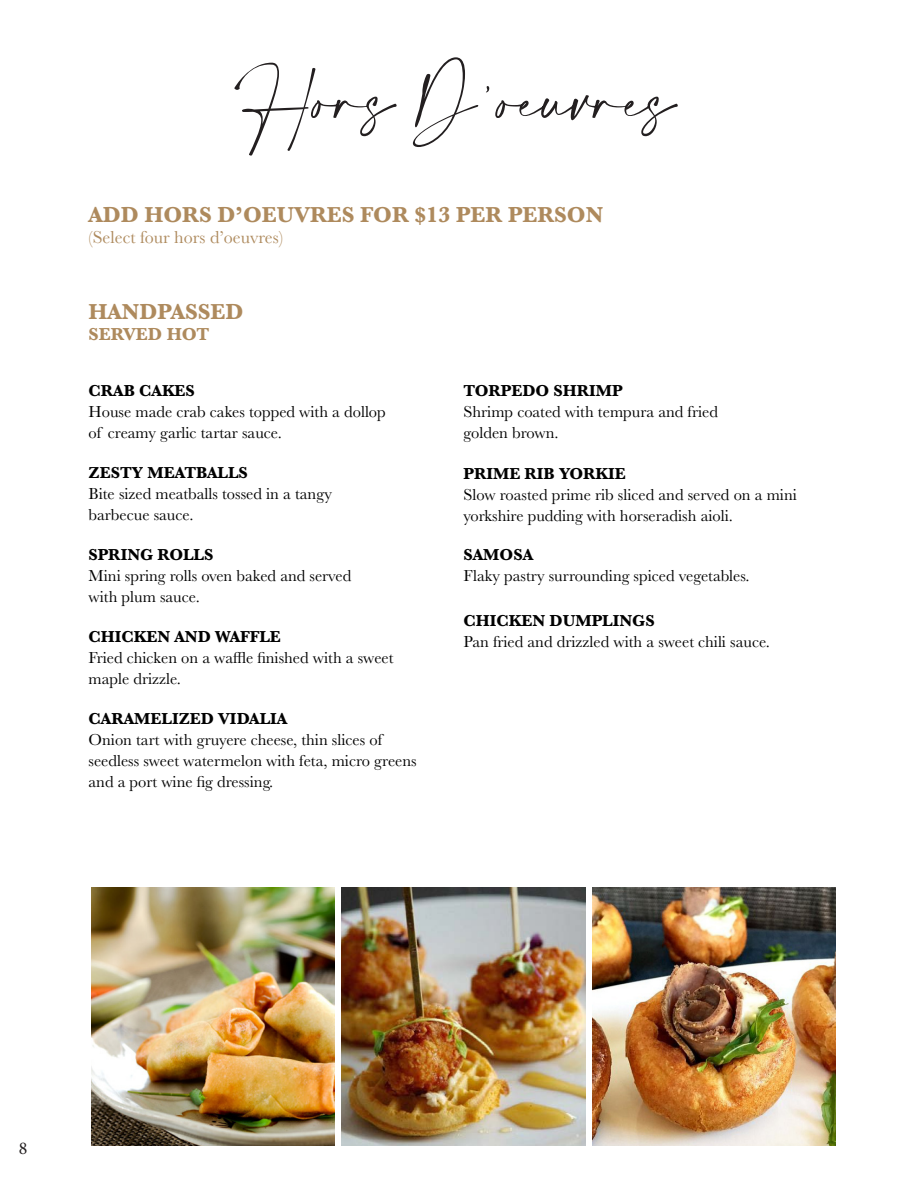
<style>
.page{position:relative;width:918px;height:1188px;background:#fff}
.page>*{position:absolute;margin:0;border:0;box-sizing:border-box;transform-origin:0 0}
.t1{font:700 22.5px "Baskerville";color:#ae8a5d}
.t2{font:18px "Baskerville";color:#ae8a5d}
.t3{font:700 18px "Baskerville";color:#ae8a5d}
.t4{font:18px "Minion Pro";color:#231f20}
.t5{font:16.5px/21px "Baskerville";color:#000}
.t6{font:700 16.5px "Baskerville";color:#000}
</style>
<div class="page">
<svg style="left:234px;top:57px;width:444px;height:99px"></svg>
<img style="left:91px;top:887px;width:244px;height:259px">
<img style="left:342px;top:887px;width:243px;height:259px">
<img style="left:592px;top:887px;width:244px;height:259px">
<p class="t1" style="left:89px;top:199px;width:516px">ADD HORS D’OEUVRES FOR $13 PER PERSON</p>
<p class="t2" style="left:89px;top:226px;width:196px">(Select four hors d’oeuvres)</p>
<p class="t1" style="left:89px;top:296px;width:156px">HANDPASSED</p>
<p class="t3" style="left:89px;top:321px;width:122px">SERVED HOT</p>
<p class="t6" style="left:89px;top:379px;width:108px">CRAB CAKES</p>
<p class="t5" style="left:89px;top:401px;width:299px">House made crab cakes topped with a dollop</p>
<p class="t5" style="left:89px;top:422px;width:195px">of creamy garlic tartar sauce.</p>
<p class="t6" style="left:89px;top:461px;width:161px">ZESTY MEATBALLS</p>
<p class="t5" style="left:89px;top:483px;width:245px">Bite sized meatballs tossed in a tangy</p>
<p class="t5" style="left:89px;top:504px;width:106px">barbecue sauce.</p>
<p class="t6" style="left:89px;top:543px;width:126px">SPRING ROLLS</p>
<p class="t5" style="left:89px;top:565px;width:264px">Mini spring rolls oven baked and served</p>
<p class="t5" style="left:89px;top:586px;width:113px">with plum sauce.</p>
<p class="t6" style="left:89px;top:625px;width:194px">CHICKEN AND WAFFLE</p>
<p class="t5" style="left:89px;top:647px;width:307px">Fried chicken on a waffle finished with a sweet maple drizzle.</p>
<p class="t6" style="left:89px;top:707px;width:200px">CARAMELIZED VIDALIA</p>
<p class="t5" style="left:89px;top:729px;width:330px">Onion tart with gruyere cheese, thin slices of seedless sweet watermelon with feta, micro greens and a port wine fig dressing.</p>
<p class="t6" style="left:464px;top:379px;width:161px">TORPEDO SHRIMP</p>
<p class="t5" style="left:464px;top:401px;width:256px">Shrimp coated with tempura and fried</p>
<p class="t5" style="left:464px;top:422px;width:97px">golden brown.</p>
<p class="t6" style="left:464px;top:462px;width:164px">PRIME RIB YORKIE</p>
<p class="t5" style="left:464px;top:485px;width:335px">Slow roasted prime rib sliced and served on a mini yorkshire pudding with horseradish aioli.</p>
<p class="t6" style="left:464px;top:543px;width:71px">SAMOSA</p>
<p class="t5" style="left:464px;top:565px;width:288px">Flaky pastry surrounding spiced vegetables.</p>
<p class="t6" style="left:464px;top:609px;width:193px">CHICKEN DUMPLINGS</p>
<p class="t5" style="left:464px;top:632px;width:308px">Pan fried and drizzled with a sweet chili sauce.</p>
<p class="t4" style="left:19px;top:1136px;width:10px">8</p>
</div>
